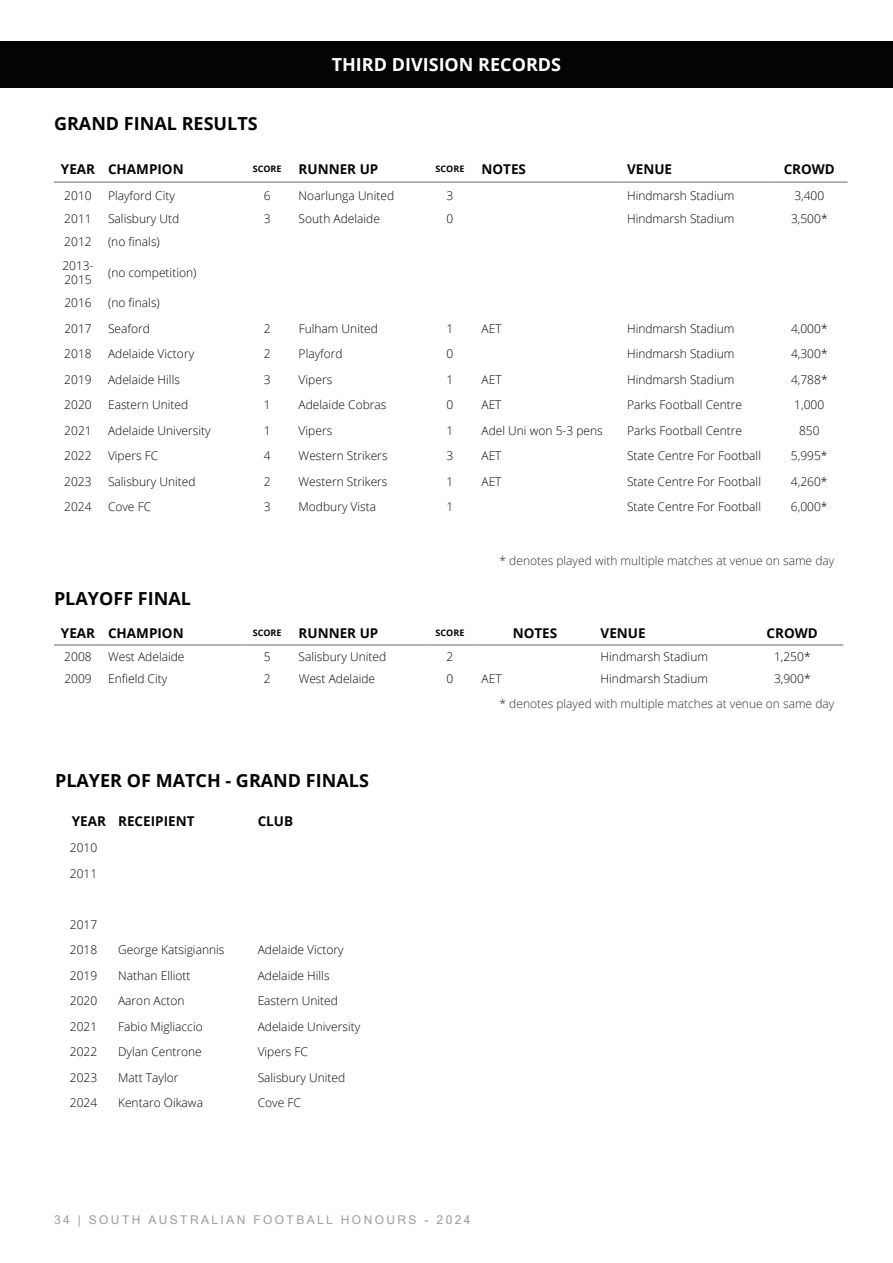
<style>
.page{position:relative;width:893px;height:1263px;background:#fff}
.page>*{position:absolute;margin:0;border:0;box-sizing:border-box;transform-origin:0 0}
.t1{font:700 18px "Open Sans";color:#040503}
.t2{font:700 18px "Open Sans";color:#fff}
.t3{font:700 13.5px "Open Sans";color:#040503}
.t4{font:300 12px/25.5px "Open Sans";color:#040503}
.t5{font:300 12px "Open Sans";color:#322c2e}
.t6{font:12px "Microsoft Sans Serif";letter-spacing:.2em;color:#9a9c9e}
.t7{font:700 9px "Open Sans";color:#040503}
</style>
<div class="page">
<div style="left:0;top:41px;width:893px;height:47px;background:#040503"></div>
<hr style="left:54px;top:181px;width:48px;height:2px;background:#9a9c9e">
<hr style="left:102px;top:181px;width:140px;height:2px;background:#9a9c9e">
<hr style="left:242px;top:181px;width:51px;height:2px;background:#9a9c9e">
<hr style="left:293px;top:181px;width:131px;height:2px;background:#9a9c9e">
<hr style="left:424px;top:181px;width:51px;height:2px;background:#9a9c9e">
<hr style="left:475px;top:181px;width:146px;height:2px;background:#9a9c9e">
<hr style="left:621px;top:181px;width:150px;height:2px;background:#9a9c9e">
<hr style="left:771px;top:181px;width:77px;height:2px;background:#9a9c9e">
<hr style="left:54px;top:644px;width:48px;height:2px;background:#9a9c9e">
<hr style="left:102px;top:644px;width:140px;height:2px;background:#9a9c9e">
<hr style="left:242px;top:644px;width:51px;height:2px;background:#9a9c9e">
<hr style="left:293px;top:644px;width:131px;height:2px;background:#9a9c9e">
<hr style="left:424px;top:644px;width:51px;height:2px;background:#9a9c9e">
<hr style="left:475px;top:644px;width:120px;height:2px;background:#9a9c9e">
<hr style="left:595px;top:644px;width:146px;height:2px;background:#9a9c9e">
<hr style="left:741px;top:644px;width:102px;height:2px;background:#9a9c9e">
<h1 class="t1" style="left:54px;top:110px;width:205px">GRAND FINAL RESULTS</h1>
<h1 class="t2" style="left:332px;top:52px;width:231px">THIRD DIVISION RECORDS</h1>
<p class="t3" style="left:61px;top:159px;width:124px">YEAR CHAMPION</p>
<p class="t7" style="left:253px;top:162px;width:30px">SCORE</p>
<p class="t3" style="left:299px;top:159px;width:81px">RUNNER UP</p>
<p class="t7" style="left:436px;top:162px;width:30px">SCORE</p>
<p class="t3" style="left:481px;top:159px;width:46px">NOTES</p>
<p class="t3" style="left:627px;top:159px;width:47px">VENUE</p>
<p class="t3" style="left:784px;top:159px;width:53px">CROWD</p>
<p class="t4" style="left:64px;top:182px;width:29px">2010</p>
<p class="t4" style="left:108px;top:182px;width:68px">Playford City</p>
<p class="t4" style="left:264px;top:182px;width:8px">6</p>
<p class="t4" style="left:299px;top:182px;width:97px">Noarlunga United</p>
<p class="t4" style="left:447px;top:182px;width:8px">3</p>
<p class="t4" style="left:627px;top:182px;width:109px">Hindmarsh Stadium</p>
<p class="t4" style="left:794px;top:182px;width:31px">3,400</p>
<p class="t4" style="left:64px;top:205px;width:29px">2011</p>
<p class="t4" style="left:108px;top:205px;width:73px">Salisbury Utd</p>
<p class="t4" style="left:264px;top:205px;width:8px">3</p>
<p class="t4" style="left:299px;top:205px;width:83px">South Adelaide</p>
<p class="t4" style="left:447px;top:205px;width:8px">0</p>
<p class="t4" style="left:627px;top:205px;width:109px">Hindmarsh Stadium</p>
<p class="t4" style="left:791px;top:205px;width:38px">3,500*</p>
<p class="t4" style="left:64px;top:229px;width:29px">2012</p>
<p class="t4" style="left:108px;top:229px;width:53px">(no finals)</p>
<p class="t4" style="left:62px;top:258px;width:33px;line-height:14.4px">2013-<br>2015</p>
<p class="t4" style="left:108px;top:259px;width:90px">(no competition)</p>
<p class="t4" style="left:64px;top:290px;width:29px">2016</p>
<p class="t4" style="left:108px;top:290px;width:53px">(no finals)</p>
<p class="t4" style="left:64px;top:315px;width:29px">2017</p>
<p class="t4" style="left:108px;top:315px;width:43px">Seaford</p>
<p class="t4" style="left:264px;top:315px;width:8px">2</p>
<p class="t4" style="left:299px;top:315px;width:81px">Fulham United</p>
<p class="t4" style="left:447px;top:315px;width:8px">1</p>
<p class="t4" style="left:481px;top:315px;width:22px">AET</p>
<p class="t4" style="left:627px;top:315px;width:109px">Hindmarsh Stadium</p>
<p class="t4" style="left:791px;top:315px;width:38px">4,000*</p>
<p class="t4" style="left:64px;top:341px;width:29px">2018</p>
<p class="t4" style="left:108px;top:341px;width:88px">Adelaide Victory</p>
<p class="t4" style="left:264px;top:341px;width:8px">2</p>
<p class="t4" style="left:299px;top:341px;width:46px">Playford</p>
<p class="t4" style="left:447px;top:341px;width:8px">0</p>
<p class="t4" style="left:627px;top:341px;width:109px">Hindmarsh Stadium</p>
<p class="t4" style="left:791px;top:341px;width:38px">4,300*</p>
<p class="t4" style="left:64px;top:366px;width:29px">2019</p>
<p class="t4" style="left:108px;top:366px;width:73px">Adelaide Hills</p>
<p class="t4" style="left:264px;top:366px;width:8px">3</p>
<p class="t4" style="left:299px;top:366px;width:35px">Vipers</p>
<p class="t4" style="left:447px;top:366px;width:8px">1</p>
<p class="t4" style="left:481px;top:366px;width:22px">AET</p>
<p class="t4" style="left:627px;top:366px;width:109px">Hindmarsh Stadium</p>
<p class="t4" style="left:791px;top:366px;width:38px">4,788*</p>
<p class="t4" style="left:64px;top:392px;width:29px">2020</p>
<p class="t4" style="left:108px;top:392px;width:82px">Eastern United</p>
<p class="t4" style="left:264px;top:392px;width:8px">1</p>
<p class="t4" style="left:299px;top:392px;width:89px">Adelaide Cobras</p>
<p class="t4" style="left:447px;top:392px;width:8px">0</p>
<p class="t4" style="left:481px;top:392px;width:22px">AET</p>
<p class="t4" style="left:627px;top:392px;width:117px">Parks Football Centre</p>
<p class="t4" style="left:794px;top:392px;width:31px">1,000</p>
<p class="t4" style="left:64px;top:417px;width:29px">2021</p>
<p class="t4" style="left:108px;top:417px;width:104px">Adelaide University</p>
<p class="t4" style="left:264px;top:417px;width:8px">1</p>
<p class="t4" style="left:299px;top:417px;width:35px">Vipers</p>
<p class="t4" style="left:447px;top:417px;width:8px">1</p>
<p class="t4" style="left:481px;top:417px;width:123px">Adel Uni won 5-3 pens</p>
<p class="t4" style="left:627px;top:417px;width:117px">Parks Football Centre</p>
<p class="t4" style="left:799px;top:417px;width:22px">850</p>
<p class="t4" style="left:64px;top:443px;width:29px">2022</p>
<p class="t4" style="left:108px;top:443px;width:52px">Vipers FC</p>
<p class="t4" style="left:264px;top:443px;width:8px">4</p>
<p class="t4" style="left:299px;top:443px;width:90px">Western Strikers</p>
<p class="t4" style="left:447px;top:443px;width:8px">3</p>
<p class="t4" style="left:481px;top:443px;width:22px">AET</p>
<p class="t4" style="left:627px;top:443px;width:136px">State Centre For Football</p>
<p class="t4" style="left:791px;top:443px;width:38px">5,995*</p>
<p class="t4" style="left:64px;top:468px;width:29px">2023</p>
<p class="t4" style="left:108px;top:468px;width:89px">Salisbury United</p>
<p class="t4" style="left:264px;top:468px;width:8px">2</p>
<p class="t4" style="left:299px;top:468px;width:90px">Western Strikers</p>
<p class="t4" style="left:446px;top:468px;width:8px">1</p>
<p class="t4" style="left:481px;top:468px;width:22px">AET</p>
<p class="t4" style="left:627px;top:468px;width:136px">State Centre For Football</p>
<p class="t4" style="left:791px;top:468px;width:38px">4,260*</p>
<p class="t4" style="left:64px;top:494px;width:29px">2024</p>
<p class="t4" style="left:108px;top:494px;width:45px">Cove FC</p>
<p class="t4" style="left:264px;top:494px;width:8px">3</p>
<p class="t4" style="left:299px;top:494px;width:79px">Modbury Vista</p>
<p class="t4" style="left:446px;top:494px;width:8px">1</p>
<p class="t4" style="left:627px;top:494px;width:136px">State Centre For Football</p>
<p class="t4" style="left:791px;top:494px;width:38px">6,000*</p>
<h1 class="t1" style="left:54px;top:586px;width:138px">PLAYOFF FINAL</h1>
<p class="t5" style="left:499px;top:553px;width:336px">* denotes played with multiple matches at venue on same day</p>
<p class="t3" style="left:61px;top:623px;width:124px">YEAR CHAMPION</p>
<p class="t7" style="left:253px;top:626px;width:30px">SCORE</p>
<p class="t3" style="left:299px;top:623px;width:81px">RUNNER UP</p>
<p class="t7" style="left:436px;top:626px;width:30px">SCORE</p>
<p class="t3" style="left:513px;top:623px;width:46px">NOTES</p>
<p class="t3" style="left:601px;top:623px;width:47px">VENUE</p>
<p class="t3" style="left:767px;top:623px;width:53px">CROWD</p>
<p class="t4" style="left:64px;top:643px;width:29px">2008</p>
<p class="t4" style="left:108px;top:643px;width:78px">West Adelaide</p>
<p class="t4" style="left:264px;top:643px;width:8px">5</p>
<p class="t4" style="left:299px;top:643px;width:89px">Salisbury United</p>
<p class="t4" style="left:447px;top:643px;width:8px">2</p>
<p class="t4" style="left:601px;top:643px;width:109px">Hindmarsh Stadium</p>
<p class="t4" style="left:774px;top:643px;width:38px">1,250*</p>
<p class="t4" style="left:64px;top:665px;width:29px">2009</p>
<p class="t4" style="left:108px;top:665px;width:61px">Enfield City</p>
<p class="t4" style="left:264px;top:665px;width:8px">2</p>
<p class="t4" style="left:299px;top:665px;width:78px">West Adelaide</p>
<p class="t4" style="left:447px;top:665px;width:8px">0</p>
<p class="t4" style="left:481px;top:665px;width:22px">AET</p>
<p class="t4" style="left:601px;top:665px;width:109px">Hindmarsh Stadium</p>
<p class="t4" style="left:774px;top:665px;width:38px">3,900*</p>
<h1 class="t1" style="left:55px;top:768px;width:315px">PLAYER OF MATCH - GRAND FINALS</h1>
<p class="t3" style="left:72px;top:811px;width:124px">YEAR RECEIPIENT</p>
<p class="t3" style="left:258px;top:811px;width:37px">CLUB</p>
<p class="t4" style="left:70px;top:835px;width:29px">2010<br>2011</p>
<p class="t4" style="left:70px;top:911px;width:29px">2017<br>2018</p>
<p class="t4" style="left:118px;top:937px;width:108px">George Katsigiannis</p>
<p class="t4" style="left:258px;top:937px;width:88px">Adelaide Victory</p>
<p class="t4" style="left:70px;top:962px;width:29px">2019</p>
<p class="t4" style="left:118px;top:962px;width:74px">Nathan Elliott</p>
<p class="t4" style="left:258px;top:962px;width:73px">Adelaide Hills</p>
<p class="t4" style="left:70px;top:988px;width:29px">2020</p>
<p class="t4" style="left:118px;top:988px;width:68px">Aaron Acton</p>
<p class="t4" style="left:258px;top:988px;width:82px">Eastern United</p>
<p class="t4" style="left:70px;top:1013px;width:29px">2021</p>
<p class="t4" style="left:118px;top:1013px;width:86px">Fabio Migliaccio</p>
<p class="t4" style="left:258px;top:1013px;width:104px">Adelaide University</p>
<p class="t4" style="left:70px;top:1039px;width:29px">2022</p>
<p class="t4" style="left:118px;top:1039px;width:85px">Dylan Centrone</p>
<p class="t4" style="left:258px;top:1039px;width:52px">Vipers FC</p>
<p class="t4" style="left:70px;top:1064px;width:29px">2023</p>
<p class="t4" style="left:118px;top:1064px;width:62px">Matt Taylor</p>
<p class="t4" style="left:258px;top:1064px;width:89px">Salisbury United</p>
<p class="t4" style="left:70px;top:1090px;width:29px">2024</p>
<p class="t4" style="left:118px;top:1090px;width:86px">Kentaro Oikawa</p>
<p class="t4" style="left:258px;top:1090px;width:45px">Cove FC</p>
<p class="t5" style="left:499px;top:695px;width:336px">* denotes played with multiple matches at venue on same day</p>
<p class="t6" style="left:54px;top:1212px;width:418px">34 | SOUTH AUSTRALIAN FOOTBALL HONOURS - 2024</p>
</div>
